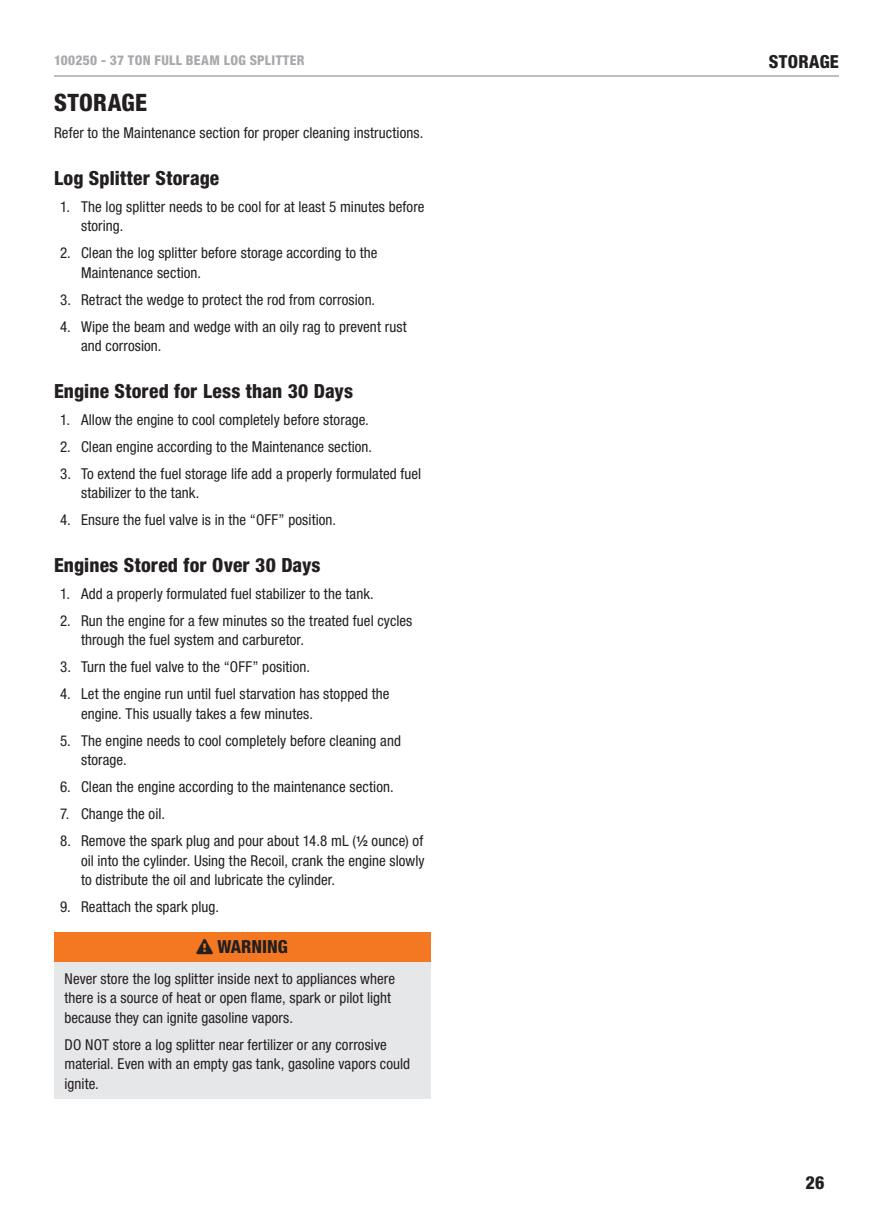
<style>
.page{position:relative;width:893px;height:1212px;background:#fff}
.page>*{position:absolute;margin:0;border:0;box-sizing:border-box;transform-origin:0 0}
.t1{font:800 condensed 24px "Helvetica Neue LT Std";letter-spacing:.015em;color:#231f20}
.t2{font:800 condensed 19.5px "Helvetica Neue LT Std";letter-spacing:.01em;color:#231f20}
.t3{font:800 condensed 18px "Helvetica Neue LT Std";color:#231f20}
.t4{font:condensed 15px/19.5px "Helvetica Neue LT Std";letter-spacing:.005em;color:#231f20}
.t5{font:800 condensed 13.5px "Helvetica Neue LT Std";letter-spacing:.025em;color:#a8a9ad}
.s1{font-weight:700;font-stretch:normal}
.s2{font-weight:700;font-stretch:normal;font-size:8.25px}
</style>
<div class="page">
<hr style="left:54px;top:75px;width:785px;height:2px;background:#a8a9ad">
<div style="left:54px;top:932px;width:376px;height:30px;background:#f47721"></div>
<div style="left:54px;top:962px;width:376px;height:137px;background:#e6e7e9"></div>
<p class="t5" style="left:54px;top:52px;width:116px">100250 - 37 Ton Full</p>
<p class="t5" style="left:186px;top:52px;width:18px">Beam</p>
<p class="t5" style="left:224px;top:52px;width:61px">Log Splitter</p>
<p class="t3" style="left:769px;top:50px;width:22px">Stora</p>
<p class="t3" style="left:820px;top:50px;width:19px">ge</p>
<h1 class="t1" style="left:54px;top:88px;width:95px">STORAGE</h1>
<p class="t4" style="left:54px;top:123px;width:371px">Refer to the Maintenance section for proper cleaning instructions.</p>
<h2 class="t2" style="left:54px;top:166px;width:167px">Log Splitter Storage</h2>
<p class="t4" style="left:81px;top:197px;width:345px;text-indent:-21px">1. The log splitter needs to be cool for at least 5 minutes before storing.</p>
<p class="t4" style="left:81px;top:243px;width:298px;text-indent:-21px">2. Clean the log splitter before storage according to the<br>Maintenance section.</p>
<p class="t4" style="left:60px;top:290px;width:317px">3. Retract the wedge to protect the rod from corrosion.</p>
<p class="t4" style="left:81px;top:317px;width:327px;text-indent:-21px">4. Wipe the beam and wedge with an oily rag to prevent rust and corrosion.</p>
<h2 class="t2" style="left:54px;top:379px;width:301px">Engine Stored for Less than 30 Days</h2>
<p class="t4" style="left:60px;top:410px;width:310px">1. Allow the engine to cool completely before storage.</p>
<p class="t4" style="left:60px;top:437px;width:314px">2. Clean engine according to the Maintenance section.</p>
<p class="t4" style="left:81px;top:464px;width:342px;text-indent:-21px">3. To extend the fuel storage life add a properly formulated fuel stabilizer to the tank.</p>
<p class="t4" style="left:60px;top:510px;width:278px">4. Ensure the fuel valve is in the “OFF” position.</p>
<h2 class="t2" style="left:54px;top:553px;width:268px">Engines Stored for Over 30 Days</h2>
<p class="t4" style="left:60px;top:584px;width:315px">1. Add a properly formulated fuel stabilizer to the tank.</p>
<p class="t4" style="left:81px;top:611px;width:333px;text-indent:-21px">2. Run the engine for a few minutes so the treated fuel cycles through the fuel system and carburetor.</p>
<p class="t4" style="left:60px;top:657px;width:252px">3. Turn the fuel valve to the “OFF” position.</p>
<p class="t4" style="left:81px;top:684px;width:310px;text-indent:-21px">4. Let the engine run until fuel starvation has stopped the engine. This usually takes a few minutes.</p>
<p class="t4" style="left:81px;top:731px;width:321px;text-indent:-21px">5. The engine needs to cool completely before cleaning and storage.</p>
<p class="t4" style="left:60px;top:777px;width:335px">6. Clean the engine according to the maintenance section.</p>
<p class="t4" style="left:60px;top:804px;width:106px">7. Change the oil.</p>
<p class="t4" style="left:81px;top:831px;width:345px;text-align:justify;text-indent:-21px">8. Remove the spark plug and pour about 14.8 mL (<sup>1</sup><span class="s1">⁄</span><span class="s2">2</span> ounce) of oil into the cylinder. Using the Recoil, crank the engine slowly to distribute the oil and lubricate the cylinder.</p>
<p class="t4" style="left:60px;top:897px;width:161px">9. Reattach the spark plug.</p>
<p class="t3" style="left:196px;top:936px;width:92px">❑ WARNING</p>
<p class="t4" style="left:64px;top:968px;width:332px">Never store the log splitter inside next to appliances where there is a source of heat or open flame, spark or pilot light because they can ignite gasoline vapors.</p>
<p class="t4" style="left:64px;top:1034px;width:347px">DO NOT store a log splitter near fertilizer or any corrosive material. Even with an empty gas tank, gasoline vapors could ignite.</p>
<p class="t3" style="left:806px;top:1171px;width:20px">26</p>
</div>
